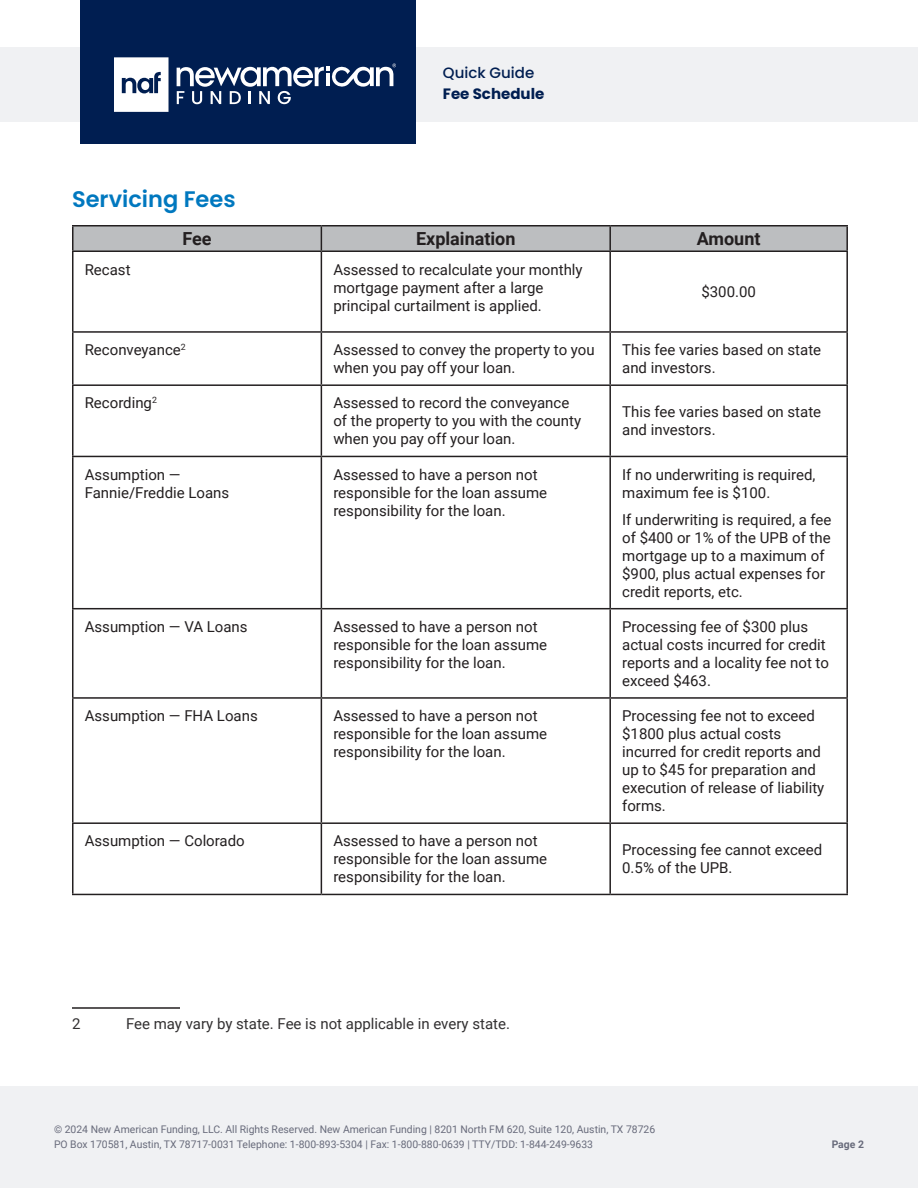
<style>
.page{position:relative;width:918px;height:1188px;background:#fff}
.page>*{position:absolute;margin:0;border:0;box-sizing:border-box;transform-origin:0 0}
.Header__Level_2{font:600 22.5px "Poppins";color:#0078bf}
.Fee_Schedule_Table_-_Header{font:700 18px "Roboto";color:#231f20}
.Fee_Schedule_Table_-_Fee_Explaination__L{font:15px/18px "Roboto";color:#231f20}
.Fee_Schedule_Table_-_Fee_Amount_Center_A{font:15px/18px "Roboto";color:#231f20}
.t1{font:15px "Roboto";color:#323031}
.t2{font:700 15px "Poppins";color:#001e51}
.t3{font:500 15px "Poppins";color:#001e51}
.t4{font:10.5px/15px "Roboto";color:#686b7b}
.t5{font:700 10.5px "Roboto";color:#686b7b}
</style>
<div class="page">
<div style="left:0;top:1086px;width:918px;height:102px;background:#f0f1f3"></div>
<hr style="left:72px;top:1007px;width:108px;height:2px;background:#231f20">
<hr style="left:72px;top:225px;width:249px;height:1px;background:#231f20">
<hr style="left:72px;top:226px;width:2px;height:24px;background:#231f20">
<hr style="left:321px;top:225px;width:289px;height:1px;background:#231f20">
<div style="left:73px;top:226px;width:773px;height:24px;background:#bcbec0"></div>
<hr style="left:610px;top:225px;width:238px;height:1px;background:#231f20">
<hr style="left:609px;top:226px;width:2px;height:24px;background:#231f20">
<hr style="left:846px;top:226px;width:2px;height:24px;background:#231f20">
<hr style="left:72px;top:250px;width:249px;height:2px;background:#231f20">
<hr style="left:72px;top:252px;width:2px;height:79px;background:#231f20">
<hr style="left:321px;top:250px;width:289px;height:2px;background:#231f20">
<hr style="left:321px;top:252px;width:1px;height:79px;background:#231f20">
<hr style="left:610px;top:250px;width:238px;height:2px;background:#231f20">
<hr style="left:609px;top:252px;width:2px;height:79px;background:#231f20">
<hr style="left:846px;top:252px;width:2px;height:79px;background:#231f20">
<hr style="left:72px;top:331px;width:249px;height:2px;background:#231f20">
<hr style="left:72px;top:333px;width:2px;height:51px;background:#231f20">
<hr style="left:321px;top:331px;width:289px;height:2px;background:#231f20">
<hr style="left:321px;top:333px;width:1px;height:51px;background:#231f20">
<hr style="left:610px;top:331px;width:238px;height:2px;background:#231f20">
<hr style="left:609px;top:333px;width:2px;height:51px;background:#231f20">
<hr style="left:846px;top:333px;width:2px;height:51px;background:#231f20">
<hr style="left:72px;top:384px;width:249px;height:2px;background:#231f20">
<hr style="left:72px;top:386px;width:2px;height:70px;background:#231f20">
<hr style="left:321px;top:384px;width:289px;height:2px;background:#231f20">
<hr style="left:321px;top:386px;width:1px;height:70px;background:#231f20">
<hr style="left:610px;top:384px;width:238px;height:2px;background:#231f20">
<hr style="left:609px;top:386px;width:2px;height:70px;background:#231f20">
<hr style="left:846px;top:386px;width:2px;height:70px;background:#231f20">
<hr style="left:72px;top:456px;width:249px;height:1px;background:#231f20">
<hr style="left:72px;top:457px;width:2px;height:151px;background:#231f20">
<hr style="left:321px;top:456px;width:289px;height:1px;background:#231f20">
<hr style="left:321px;top:457px;width:1px;height:151px;background:#231f20">
<hr style="left:610px;top:456px;width:238px;height:1px;background:#231f20">
<hr style="left:609px;top:457px;width:2px;height:151px;background:#231f20">
<hr style="left:846px;top:457px;width:2px;height:151px;background:#231f20">
<hr style="left:72px;top:608px;width:249px;height:1px;background:#231f20">
<hr style="left:72px;top:609px;width:2px;height:88px;background:#231f20">
<hr style="left:321px;top:608px;width:289px;height:1px;background:#231f20">
<hr style="left:321px;top:609px;width:1px;height:88px;background:#231f20">
<hr style="left:610px;top:608px;width:238px;height:1px;background:#231f20">
<hr style="left:609px;top:609px;width:2px;height:88px;background:#231f20">
<hr style="left:846px;top:609px;width:2px;height:88px;background:#231f20">
<hr style="left:72px;top:697px;width:249px;height:2px;background:#231f20">
<hr style="left:72px;top:699px;width:2px;height:123px;background:#231f20">
<hr style="left:321px;top:697px;width:289px;height:2px;background:#231f20">
<hr style="left:321px;top:699px;width:1px;height:123px;background:#231f20">
<hr style="left:610px;top:697px;width:238px;height:2px;background:#231f20">
<hr style="left:609px;top:699px;width:2px;height:123px;background:#231f20">
<hr style="left:846px;top:699px;width:2px;height:123px;background:#231f20">
<hr style="left:72px;top:822px;width:249px;height:2px;background:#231f20">
<hr style="left:72px;top:824px;width:2px;height:70px;background:#231f20">
<hr style="left:321px;top:822px;width:289px;height:2px;background:#231f20">
<hr style="left:321px;top:824px;width:1px;height:70px;background:#231f20">
<hr style="left:610px;top:822px;width:238px;height:2px;background:#231f20">
<hr style="left:609px;top:824px;width:2px;height:70px;background:#231f20">
<hr style="left:846px;top:824px;width:2px;height:70px;background:#231f20">
<hr style="left:72px;top:894px;width:249px;height:1px;background:#231f20">
<hr style="left:321px;top:894px;width:289px;height:1px;background:#231f20">
<hr style="left:610px;top:894px;width:238px;height:1px;background:#231f20">
<div style="left:0;top:47px;width:918px;height:75px;background:#f0f1f3"></div>
<div style="left:81px;top:0;width:335px;height:144px;background:#001e51"></div>
<svg style="left:114px;top:57px;width:55px;height:55px;background:#d9dde5"></svg>
<div style="left:141px;top:81px;width:8px;height:9px;background:#fff;border-radius:50%"></div>
<svg style="left:177px;top:64px;width:219px;height:40px"></svg>
<p class="Header__Level_2" style="left:72px;top:186px;width:165px">Servicing Fees</p>
<p class="t3" style="left:443px;top:64px;width:93px">Quick Guide</p>
<p class="t2" style="left:443px;top:85px;width:103px">Fee Schedule</p>
<p class="Fee_Schedule_Table_-_Header" style="left:182px;top:226px;width:31px">Fee</p>
<p class="Fee_Schedule_Table_-_Header" style="left:416px;top:226px;width:101px">Explaination</p>
<p class="Fee_Schedule_Table_-_Header" style="left:697px;top:226px;width:65px">Amount</p>
<p class="Fee_Schedule_Table_-_Fee_Explaination__L" style="left:85px;top:260px;width:47px">Recast</p>
<p class="Fee_Schedule_Table_-_Fee_Explaination__L" style="left:333px;top:260px;width:251px">Assessed to recalculate your monthly mortgage payment after a large principal curtailment is applied.</p>
<p class="Fee_Schedule_Table_-_Fee_Amount_Center_A" style="left:701px;top:282px;width:56px">$300.00</p>
<p class="Fee_Schedule_Table_-_Fee_Explaination__L" style="left:85px;top:340px;width:103px">Reconveyance<sup>2</sup></p>
<p class="Fee_Schedule_Table_-_Fee_Explaination__L" style="left:333px;top:340px;width:263px">Assessed to convey the property to you when you pay off your loan.</p>
<p class="Fee_Schedule_Table_-_Fee_Amount_Center_A" style="left:622px;top:340px;width:201px">This fee varies based on state and investors.</p>
<p class="Fee_Schedule_Table_-_Fee_Explaination__L" style="left:85px;top:394px;width:74px">Recording<sup>2</sup></p>
<p class="Fee_Schedule_Table_-_Fee_Explaination__L" style="left:333px;top:394px;width:249px">Assessed to record the conveyance of the property to you with the county when you pay off your loan.</p>
<p class="Fee_Schedule_Table_-_Fee_Amount_Center_A" style="left:622px;top:403px;width:201px">This fee varies based on state and investors.</p>
<p class="Fee_Schedule_Table_-_Fee_Explaination__L" style="left:85px;top:465px;width:146px">Assumption —<br>Fannie/Freddie Loans</p>
<p class="Fee_Schedule_Table_-_Fee_Explaination__L" style="left:333px;top:465px;width:215px">Assessed to have a person not responsible for the loan assume responsibility for the loan.</p>
<p class="Fee_Schedule_Table_-_Fee_Amount_Center_A" style="left:622px;top:465px;width:195px">If no underwriting is required, maximum fee is $100.</p>
<p class="Fee_Schedule_Table_-_Fee_Amount_Center_A" style="left:622px;top:510px;width:211px">If underwriting is required, a fee of $400 or 1% of the UPB of the mortgage up to a maximum of $900, plus actual expenses for credit reports, etc.</p>
<p class="Fee_Schedule_Table_-_Fee_Explaination__L" style="left:85px;top:617px;width:164px">Assumption — VA Loans</p>
<p class="Fee_Schedule_Table_-_Fee_Explaination__L" style="left:333px;top:617px;width:215px">Assessed to have a person not responsible for the loan assume responsibility for the loan.</p>
<p class="Fee_Schedule_Table_-_Fee_Amount_Center_A" style="left:622px;top:617px;width:208px">Processing fee of $300 plus actual costs incurred for credit reports and a locality fee not to exceed $463.</p>
<p class="Fee_Schedule_Table_-_Fee_Explaination__L" style="left:85px;top:706px;width:175px">Assumption — FHA Loans</p>
<p class="Fee_Schedule_Table_-_Fee_Explaination__L" style="left:333px;top:706px;width:215px">Assessed to have a person not responsible for the loan assume responsibility for the loan.</p>
<p class="Fee_Schedule_Table_-_Fee_Amount_Center_A" style="left:622px;top:706px;width:204px">Processing fee not to exceed $1800 plus actual costs incurred for credit reports and up to $45 for preparation and execution of release of liability forms.</p>
<p class="Fee_Schedule_Table_-_Fee_Explaination__L" style="left:85px;top:832px;width:162px">Assumption — Colorado</p>
<p class="Fee_Schedule_Table_-_Fee_Explaination__L" style="left:333px;top:832px;width:215px">Assessed to have a person not responsible for the loan assume responsibility for the loan.</p>
<p class="Fee_Schedule_Table_-_Fee_Amount_Center_A" style="left:622px;top:841px;width:202px">Processing fee cannot exceed<br>0.5% of the UPB.</p>
<p class="t1" style="left:72px;top:1013px;width:10px">2</p>
<p class="t1" style="left:126px;top:1013px;width:386px">Fee may vary by state. Fee is not applicable in every state.</p>
<p class="t4" style="left:54px;top:1121px;width:603px">© 2024 New American Funding, LLC. All Rights Reserved. New American Funding | 8201 North FM 620, Suite 120, Austin, TX 78726<br>PO Box 170581, Austin, TX 78717-0031 Telephone: 1-800-893-5304 | Fax: 1-800-880-0639 | TTY/TDD: 1-844-249-9633</p>
<p class="t5" style="left:832px;top:1136px;width:34px">Page 2</p>
</div>
